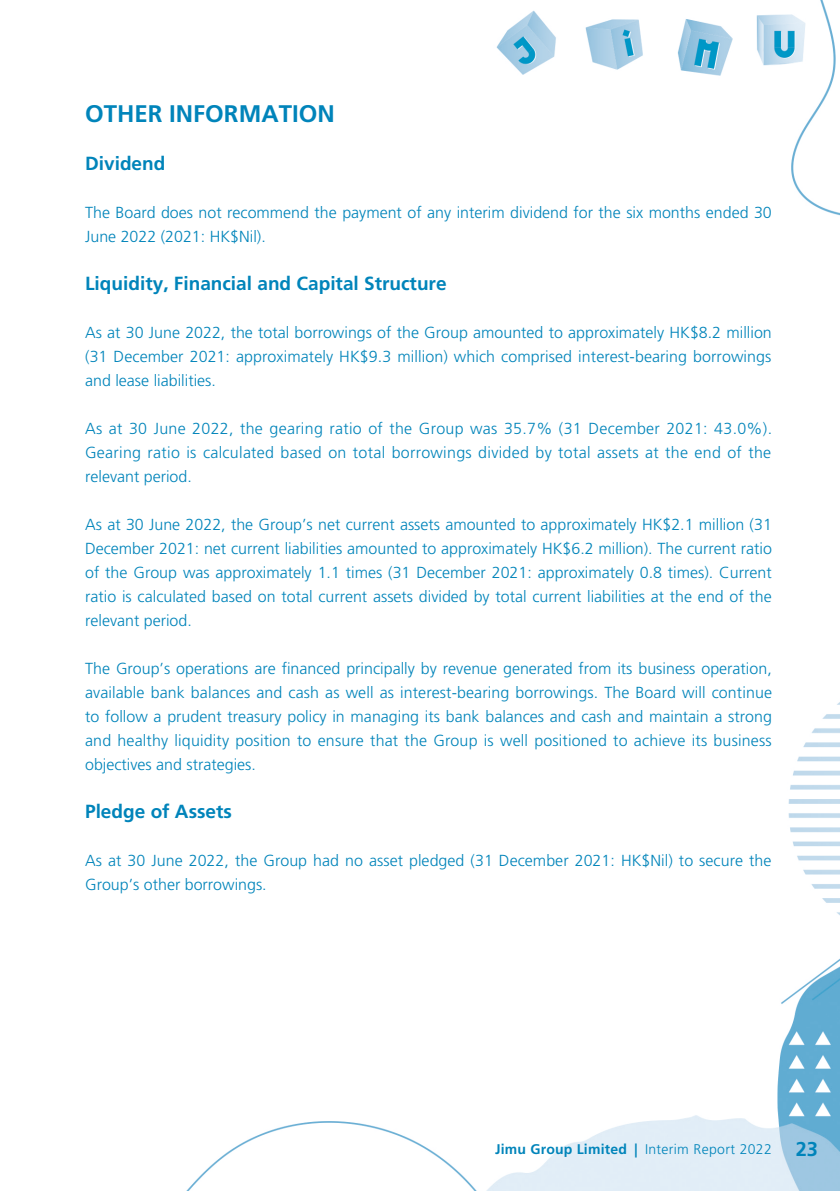
<style>
.page{position:relative;width:840px;height:1191px;background:#fff}
.page>*{position:absolute;margin:0;border:0;box-sizing:border-box;transform-origin:0 0}
.t1{font:700 24px "Frutiger LT Std";color:#0084ba}
.t2{font:700 19px "Frutiger LT Std";color:#0084ba}
.t3{font:300 16px/24px "Frutiger LT Std";color:#0084ba;text-align:justify}
.t4{font:700 14px "Frutiger LT Std";letter-spacing:.015em;color:#0084ba}
.s1{font-weight:300}
.s2{font-size:20px}
</style>
<div class="page">
<img style="left:186px;top:0;width:653px;height:1191px">
<h1 class="t1" style="left:85px;top:100px;width:251px">OTHER INFORMATION</h1>
<p class="t2" style="left:85px;top:152px;width:82px">Dividend</p>
<p class="t3" style="left:85px;top:201px;width:687px">The Board does not recommend the payment of any interim dividend for the six months ended 30<br>June 2022 (2021: HK$Nil).</p>
<p class="t2" style="left:85px;top:272px;width:363px">Liquidity, Financial and Capital Structure</p>
<p class="t3" style="left:85px;top:321px;width:687px">As at 30 June 2022, the total borrowings of the Group amounted to approximately HK$8.2 million (31 December 2021: approximately HK$9.3 million) which comprised interest-bearing borrowings and lease liabilities.</p>
<p class="t3" style="left:85px;top:417px;width:688px">As at 30 June 2022, the gearing ratio of the Group was 35.7% (31 December 2021: 43.0%).<br>Gearing ratio is calculated based on total borrowings divided by total assets at the end of the relevant period.</p>
<p class="t3" style="left:85px;top:513px;width:688px">As at 30 June 2022, the Group’s net current assets amounted to approximately HK$2.1 million (31<br>December 2021: net current liabilities amounted to approximately HK$6.2 million). The current ratio of the Group was approximately 1.1 times (31 December 2021: approximately 0.8 times). Current ratio is calculated based on total current assets divided by total current liabilities at the end of the relevant period.</p>
<p class="t3" style="left:85px;top:657px;width:688px">The Group’s operations are financed principally by revenue generated from its business operation, available bank balances and cash as well as interest-bearing borrowings. The Board will continue to follow a prudent treasury policy in managing its bank balances and cash and maintain a strong and healthy liquidity position to ensure that the Group is well positioned to achieve its business objectives and strategies.</p>
<p class="t2" style="left:85px;top:800px;width:148px">Pledge of Assets</p>
<p class="t3" style="left:85px;top:849px;width:687px">As at 30 June 2022, the Group had no asset pledged (31 December 2021: HK$Nil) to secure the<br>Group’s other borrowings.</p>
<p class="t4" style="left:494px;top:1140px;width:324px">Jimu Group Limited | <span class="s1">Interim Report 2022</span> <span class="s2">23</span></p>
</div>
